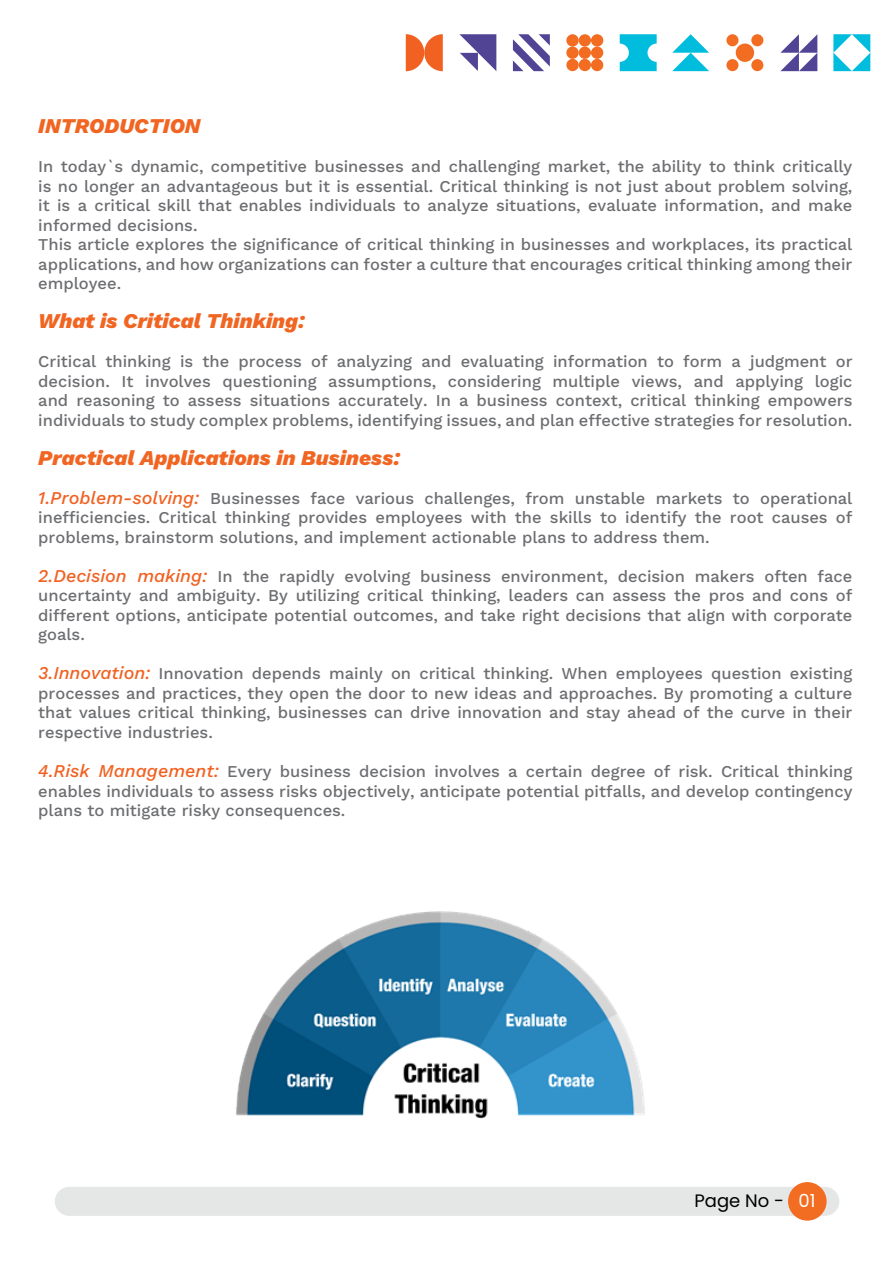
<style>
.page{position:relative;width:893px;height:1263px;background:#fff}
.page>*{position:absolute;margin:0;border:0;box-sizing:border-box;transform-origin:0 0}
.t1{font:italic 800 21px "Work Sans";color:#f16522}
.t2{font:18px "Poppins";color:#000}
.t3{font:500 16.5px/19.5px "Work Sans";color:#6d6e71;text-align:justify}
.s1{font-style:italic;font-size:18px;color:#f16222}
.s2{color:#fff}
</style>
<div class="page">
<svg style="left:406px;top:34px;width:37px;height:37px"></svg>
<svg style="left:620px;top:34px;width:37px;height:37px"></svg>
<svg style="left:566px;top:34px;width:13px;height:13px"></svg>
<div style="left:579px;top:34px;width:12px;height:13px;background:#f26c22;border-radius:50%"></div>
<div style="left:591px;top:34px;width:12px;height:13px;background:#f26c22;border-radius:50%"></div>
<div style="left:566px;top:47px;width:13px;height:12px;background:#f26c22;border-radius:50%"></div>
<div style="left:579px;top:47px;width:12px;height:12px;background:#f26c22;border-radius:50%"></div>
<div style="left:591px;top:47px;width:12px;height:12px;background:#f26c22;border-radius:50%"></div>
<div style="left:566px;top:59px;width:13px;height:12px;background:#f26c22;border-radius:50%"></div>
<div style="left:579px;top:59px;width:12px;height:12px;background:#f26c22;border-radius:50%"></div>
<div style="left:591px;top:59px;width:12px;height:12px;background:#f26c22;border-radius:50%"></div>
<svg style="left:513px;top:34px;width:37px;height:37px"></svg>
<svg style="left:780px;top:34px;width:37px;height:37px"></svg>
<svg style="left:833px;top:34px;width:37px;height:37px"></svg>
<svg style="left:459px;top:34px;width:37px;height:37px"></svg>
<svg style="left:672px;top:34px;width:37px;height:37px"></svg>
<div style="left:726px;top:34px;width:12px;height:12px;background:#f26c22;border-radius:50%"></div>
<div style="left:751px;top:34px;width:12px;height:12px;background:#f26c22;border-radius:50%"></div>
<div style="left:726px;top:59px;width:12px;height:12px;background:#f26c22;border-radius:50%"></div>
<div style="left:736px;top:44px;width:18px;height:18px;background:#f26c22;border-radius:50%"></div>
<div style="left:751px;top:59px;width:12px;height:12px;background:#f26c22;border-radius:50%"></div>
<div style="left:55px;top:1187px;width:784px;height:29px;background:#e5e6e6;border-radius:15px"></div>
<div style="left:788px;top:1182px;width:39px;height:38px;background:#f26c22;border-radius:50%"></div>
<img style="left:236px;top:911px;width:409px;height:207px">
<p class="t1" style="left:38px;top:110px;width:164px">INTRODUCTION</p>
<p class="t3" style="left:38px;top:156px;width:816px;text-align:left">In today`s dynamic, competitive businesses and challenging market, the ability to think critically is no longer an advantageous but it is essential. Critical thinking is not just about problem solving, it is a critical skill that enables individuals to analyze situations, evaluate information, and make informed decisions.<br>This article explores the significance of critical thinking in businesses and workplaces, its practical applications, and how organizations can foster a culture that encourages critical thinking among their employee.</p>
<p class="t1" style="left:38px;top:305px;width:268px">What is Critical Thinking:</p>
<p class="t3" style="left:38px;top:351px;width:816px">Critical thinking is the process of analyzing and evaluating information to form a judgment or decision. It involves questioning assumptions, considering multiple views, and applying logic and reasoning to assess situations accurately. In a business context, critical thinking empowers individuals to study complex problems, identifying issues, and plan effective strategies for resolution.</p>
<p class="t1" style="left:38px;top:442px;width:363px">Practical Applications in Business:</p>
<p class="t3" style="left:38px;top:488px;width:816px"><span class="s1">1.Problem-solving:</span> Businesses face various challenges, from unstable markets to operational inefficiencies. Critical thinking provides employees with the skills to identify the root causes of problems, brainstorm solutions, and implement actionable plans to address them.</p>
<p class="t3" style="left:38px;top:566px;width:816px"><span class="s1">2.Decision making:</span> In the rapidly evolving business environment, decision makers often face uncertainty and ambiguity. By utilizing critical thinking, leaders can assess the pros and cons of different options, anticipate potential outcomes, and take right decisions that align with corporate goals.</p>
<p class="t3" style="left:38px;top:663px;width:816px"><span class="s1">3.Innovation:</span> Innovation depends mainly on critical thinking. When employees question existing processes and practices, they open the door to new ideas and approaches. By promoting a culture that values critical thinking, businesses can drive innovation and stay ahead of the curve in their respective industries.</p>
<p class="t3" style="left:38px;top:761px;width:816px"><span class="s1">4.Risk Management:</span> Every business decision involves a certain degree of risk. Critical thinking enables individuals to assess risks objectively, anticipate potential pitfalls, and develop contingency plans to mitigate risky consequences.</p>
<p class="t2" style="left:694px;top:1190px;width:123px">Page No - <span class="s2">01</span></p>
</div>
